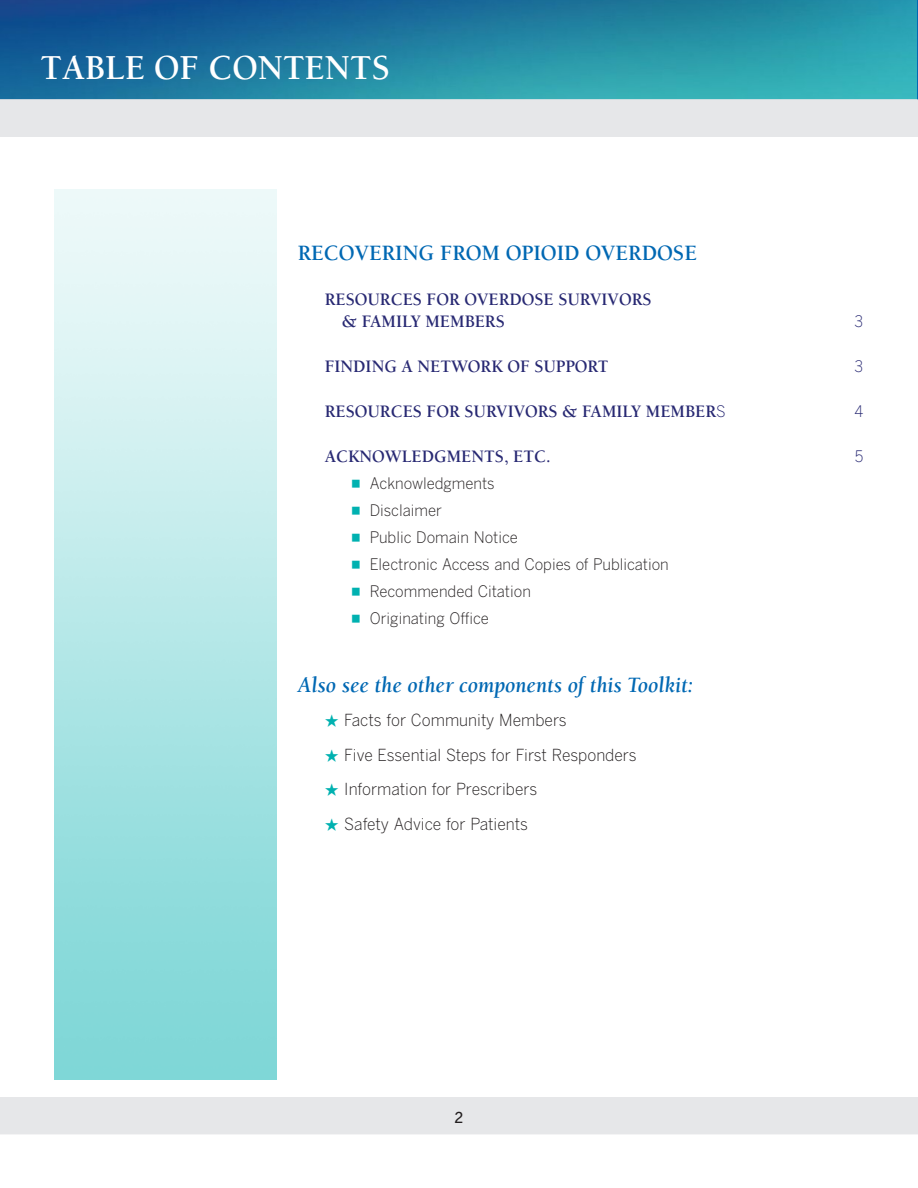
<style>
.page{position:relative;width:918px;height:1188px;background:#fff}
.page>*{position:absolute;margin:0;border:0;box-sizing:border-box;transform-origin:0 0}
.t1{font:700 36px "Berkeley";color:#fff;scale:.95 1}
.t2{font:italic 700 22.5px "Berkeley";color:#0168b3;scale:.95 1}
.t3{font:700 22.5px "Berkeley";color:#0168b3;scale:.95 1}
.t4{font:700 18px/22.5px "Berkeley";color:#282973;scale:.95 1}
.t5{font:300 16.5px/34.5px "Benton Gothic";color:#231f20;scale:.95 1}
.t6{font:300 15.75px/27px "Benton Gothic";color:#231f20;scale:.95 1}
.t7{font:300 15.75px "Benton Gothic";color:#282973;scale:.95 1}
.s1{font-family:"Benton Gothic";font-weight:300;font-size:15.75px}
.s2{font-family:"Universal Newswith Comm Pi";font-weight:400;color:#00b1b0}
.s3{font-family:"Universal Newswith Comm Pi";font-weight:400;font-size:15.75px;color:#00b1b0}
</style>
<div class="page">
<svg style="left:0;top:0;width:918px;height:100px;background:#2383a3"></svg>
<div style="left:0;top:100px;width:918px;height:37px;background:#e6e7e9"></div>
<div style="left:0;top:1097px;width:918px;height:37px;background:#e6e7e9"></div>
<h1 class="t1" style="left:40px;top:48px;width:370px">TABLE OF CONTENTS</h1>
<h2 class="t3" style="left:298px;top:241px;width:422px">RECOVERING FROM OPIOID OVERDOSE</h2>
<p class="t4" style="left:342px;top:288px;width:328px;text-indent:-17px">RESOURCES FOR OVERDOSE SURVIVORS &amp; FAMILY MEMBERS</p>
<p class="t7" style="left:855px;top:312px;width:11px">3</p>
<p class="t4" style="left:325px;top:356px;width:300px">FINDING A NETWORK OF SUPPORT</p>
<p class="t7" style="left:855px;top:357px;width:11px">3</p>
<p class="t4" style="left:325px;top:401px;width:423px">RESOURCES FOR SURVIVORS &amp; FAMILY MEMBER<span class="s1">S</span></p>
<p class="t7" style="left:854px;top:402px;width:11px">4</p>
<p class="t4" style="left:325px;top:446px;width:239px">ACKNOWLEDGMENTS, ETC.</p>
<p class="t7" style="left:855px;top:447px;width:11px">5</p>
<p class="t6" style="left:352px;top:470px;width:335px"><span class="s2">n</span> Acknowledgments<br><span class="s2">n</span> Disclaimer<br><span class="s2">n</span> Public Domain Notice<br><span class="s2">n</span> Electronic Access and Copies of Publication <span class="s2">n</span> Recommended Citation<br><span class="s2">n</span> Originating Office</p>
<h2 class="t2" style="left:298px;top:673px;width:418px">Also see the other components of this Toolkit:</h2>
<p class="t5" style="left:325px;top:703px;width:330px"><span class="s3">.</span> Facts for Community Members<br><span class="s3">.</span> Five Essential Steps for First Responders <span class="s3">.</span> Information for Prescribers<br><span class="s3">.</span> Safety Advice for Patients</p>
</div>
